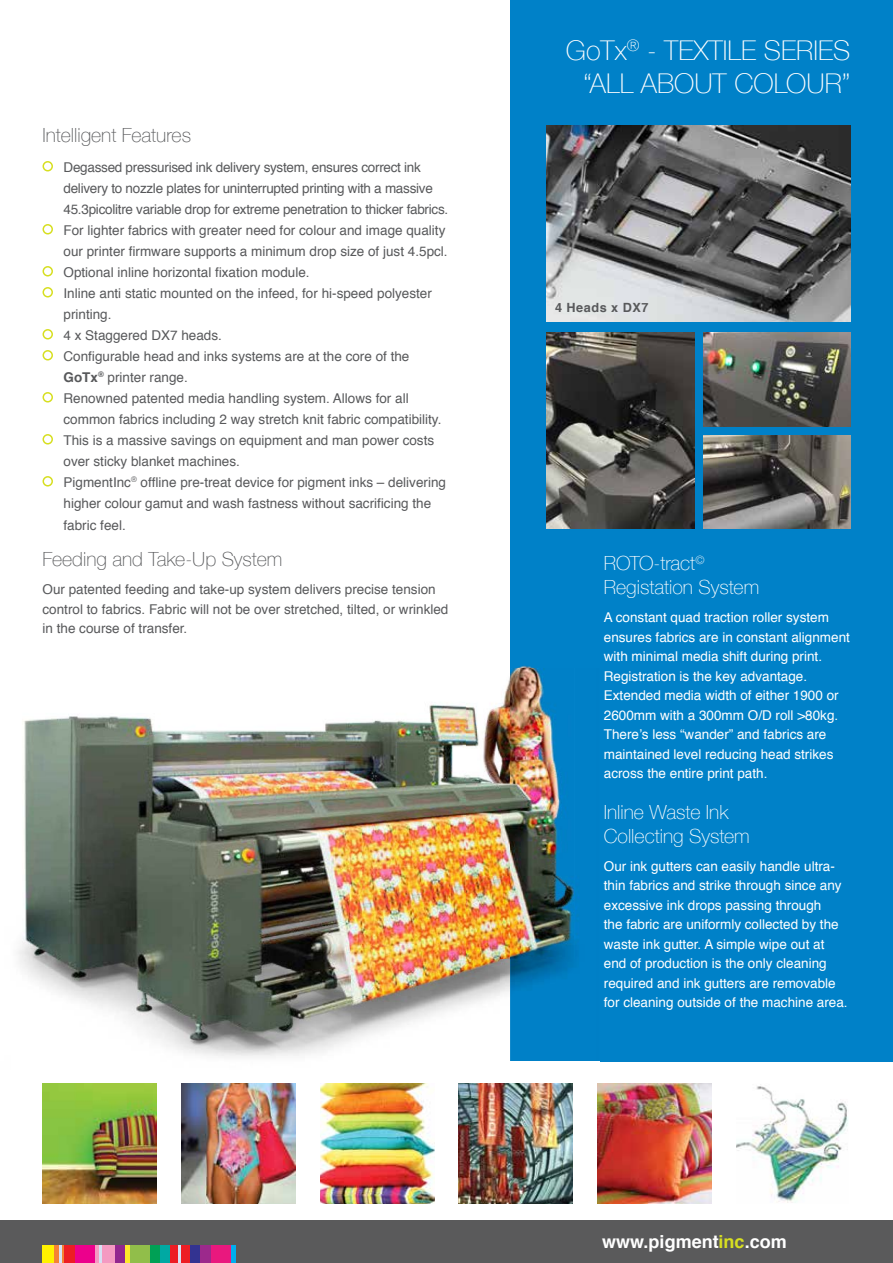
<style>
.page{position:relative;width:893px;height:1263px;background:#fff}
.page>*{position:absolute;margin:0;border:0;box-sizing:border-box;transform-origin:0 0}
.t1{font:100 27.15px/32.7px "Helvetica Neue";color:#fff;text-align:right}
.t2{font:100 19.5px/24px "Helvetica Neue";color:#fff}
.t3{font:100 19.5px "Helvetica Neue";color:#58595b}
.t4{font:700 18px "Helvetica";color:#fff}
.t5{font:13.5px/21px "Helvetica";color:#58595b}
.t6{font:13.5px/19.5px "Helvetica";color:#fff}
.t7{font:700 12.75px "Helvetica";letter-spacing:.04em;color:#58595b}
.s1{font-weight:700}
.s2{color:#d7df21}
</style>
<div class="page">
<div style="left:0;top:1220px;width:893px;height:43px;background:#5a5a5b"></div>
<div style="left:43px;top:1245px;width:12px;height:18px;background:#fff200"></div>
<div style="left:75px;top:1245px;width:20px;height:18px;background:#ec008c"></div>
<div style="left:95px;top:1245px;width:21px;height:18px;background:#f49ac2"></div>
<div style="left:130px;top:1245px;width:20px;height:18px;background:#91be4a"></div>
<svg style="left:55px;top:1245px;width:10px;height:18px"></svg>
<div style="left:65px;top:1245px;width:10px;height:18px;background:#ed1d24"></div>
<div style="left:150px;top:1245px;width:10px;height:18px;background:#00a055"></div>
<div style="left:160px;top:1245px;width:10px;height:18px;background:#00a9a3"></div>
<div style="left:116px;top:1245px;width:10px;height:18px;background:#92278f"></div>
<hr style="left:126px;top:1245px;width:4px;height:18px;background:#fde92b">
<svg style="left:100px;top:1245px;width:2px;height:18px"></svg>
<div style="left:170px;top:1245px;width:21px;height:18px;background:#ed1d24"></div>
<div style="left:211px;top:1245px;width:20px;height:18px;background:#e9187e"></div>
<div style="left:231px;top:1245px;width:5px;height:18px;background:#00aeef"></div>
<div style="left:191px;top:1245px;width:10px;height:18px;background:#333391"></div>
<div style="left:201px;top:1245px;width:10px;height:18px;background:#9c298c"></div>
<svg style="left:178px;top:1245px;width:2px;height:18px"></svg>
<svg style="left:59px;top:1245px;width:2px;height:18px"></svg>
<div style="left:510px;top:0;width:383px;height:1061px;background:#0081c8"></div>
<img style="left:43px;top:1084px;width:114px;height:119px">
<img style="left:459px;top:1084px;width:114px;height:119px">
<img style="left:598px;top:1084px;width:114px;height:119px">
<img style="left:736px;top:1086px;width:112px;height:117px">
<img style="left:320px;top:1084px;width:114px;height:119px">
<img style="left:181px;top:1084px;width:114px;height:119px">
<div style="left:43px;top:161px;width:10px;height:10px;border:2px solid #d7df21;border-radius:50%"></div>
<div style="left:43px;top:224px;width:10px;height:10px;border:2px solid #d7df21;border-radius:50%"></div>
<div style="left:43px;top:266px;width:10px;height:10px;border:2px solid #d7df21;border-radius:50%"></div>
<div style="left:43px;top:287px;width:10px;height:10px;border:2px solid #d7df21;border-radius:50%"></div>
<div style="left:43px;top:329px;width:10px;height:10px;border:2px solid #d7df21;border-radius:50%"></div>
<div style="left:43px;top:350px;width:10px;height:10px;border:2px solid #d7df21;border-radius:50%"></div>
<div style="left:43px;top:392px;width:10px;height:10px;border:2px solid #d7df21;border-radius:50%"></div>
<div style="left:43px;top:434px;width:10px;height:10px;border:2px solid #d7df21;border-radius:50%"></div>
<div style="left:43px;top:476px;width:10px;height:10px;border:2px solid #d7df21;border-radius:50%"></div>
<img style="left:547px;top:333px;width:147px;height:196px">
<img style="left:703px;top:435px;width:147px;height:94px">
<img style="left:703px;top:333px;width:147px;height:93px">
<img style="left:547px;top:125px;width:303px;height:197px">
<img style="left:500px;top:665px;width:33px;height:293px">
<img style="left:18px;top:703px;width:482px;height:354px">
<img style="left:500px;top:958px;width:10px;height:36px">
<img style="left:510px;top:668px;width:66px;height:393px">
<h2 class="t3" style="left:43px;top:120px;width:150px">Intelligent Features</h2>
<p class="t5" style="left:64px;top:157px;width:386px">Degassed pressurised ink delivery system, ensures correct ink delivery to nozzle plates for uninterrupted printing with a massive 45.3picolitre variable drop for extreme penetration to thicker fabrics.<br>For lighter fabrics with greater need for colour and image quality our printer firmware supports a minimum drop size of just 4.5pcl.<br>Optional inline horizontal fixation module.<br>Inline anti static mounted on the infeed, for hi-speed polyester printing.<br>4 x Staggered DX7 heads.<br>Configurable head and inks systems are at the core of the <span class="s1">GoTx</span><sup>®</sup> printer range.<br>Renowned patented media handling system. Allows for all common fabrics including 2 way stretch knit fabric compatibility.<br>This is a massive savings on equipment and man power costs over sticky blanket machines.<br>PigmentInc<sup>®</sup> offline pre-treat device for pigment inks – delivering higher colour gamut and wash fastness without sacrificing the</p>
<p class="t5" style="left:64px;top:515px;width:64px">fabric feel.</p>
<h2 class="t3" style="left:43px;top:544px;width:241px">Feeding and Take-Up System</h2>
<p class="t5" style="left:43px;top:580px;width:407px;line-height:19.5px">Our patented feeding and take-up system delivers precise tension control to fabrics. Fabric will not be over stretched, tilted, or wrinkled in the course of transfer.</p>
<h1 class="t1" style="left:566px;top:33px;width:286px">GoTx<sup>®</sup> - TEXTILE SERIES “ALL ABOUT COLOUR”</h1>
<p class="t7" style="left:555px;top:298px;width:95px">4 Heads x DX7</p>
<h2 class="t2" style="left:604px;top:550px;width:157px">ROTO-tract<sup>©<br></sup>Registation System</h2>
<p class="t6" style="left:604px;top:608px;width:248px">A constant quad traction roller system ensures fabrics are in constant alignment with minimal media shift during print.<br>Registration is the key advantage.<br>Extended media width of either 1900 or 2600mm with a 300mm O/D roll &gt;80kg.<br>There’s less “wander” and fabrics are maintained level reducing head strikes across the entire print path.</p>
<h2 class="t2" style="left:604px;top:799px;width:147px">Inline Waste Ink<br>Collecting System</h2>
<p class="t6" style="left:604px;top:856px;width:245px">Our ink gutters can easily handle ultra&shy;thin fabrics and strike through since any excessive ink drops passing through<br>the fabric are uniformly collected by the waste ink gutter. A simple wipe out at end of production is the only cleaning required and ink gutters are removable for cleaning outside of the machine area.</p>
<h3 class="t4" style="left:602px;top:1227px;width:186px">www.pigment<span class="s2">inc</span>.com</h3>
</div>
